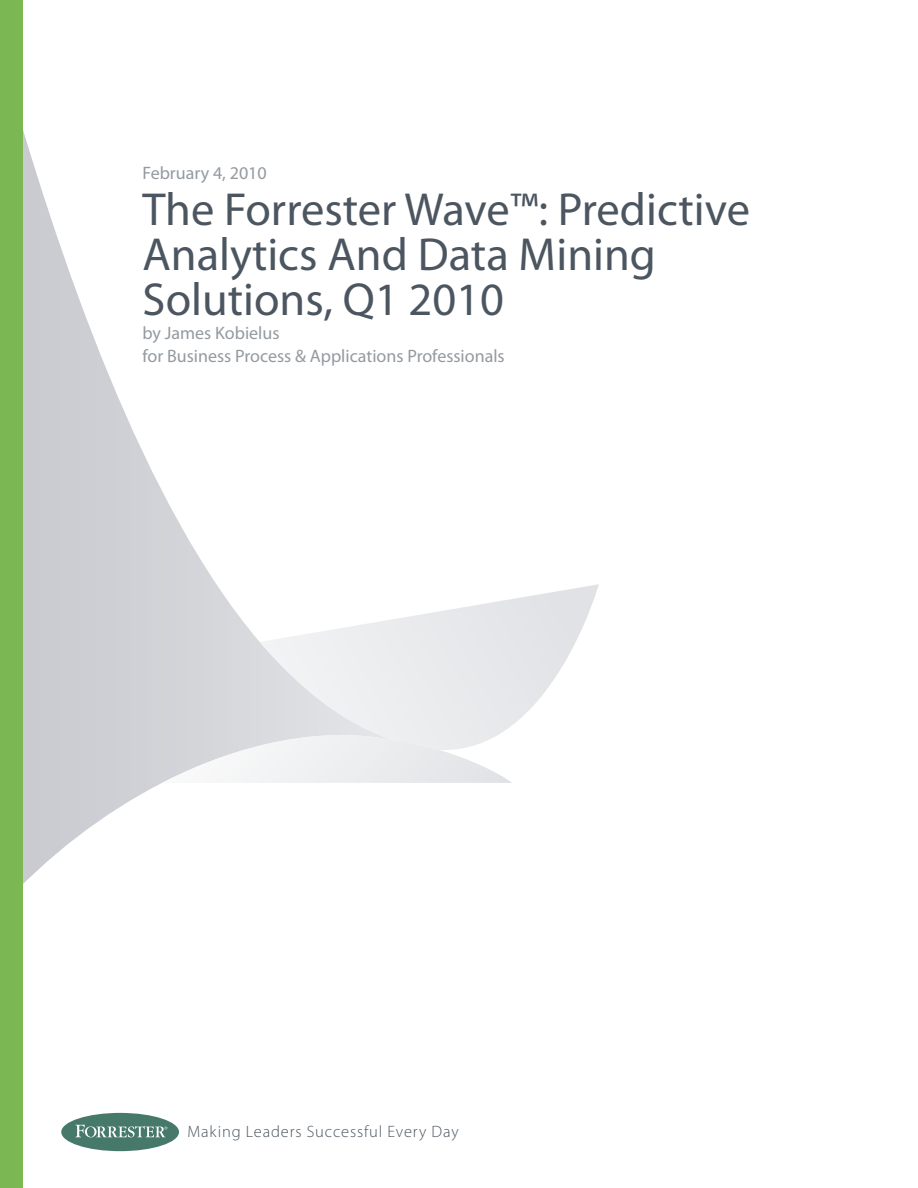
<style>
.page{position:relative;width:918px;height:1188px;background:#fff}
.page>*{position:absolute;margin:0;border:0;box-sizing:border-box;transform-origin:0 0}
.t1{font:46.5px/45px "Myriad Pro";color:#4c5660}
.t2{font:18px/22.5px "Myriad Pro";color:#949aa0}
.t3{font:300 16.5px "Myriad Pro";letter-spacing:.05em;color:#4c5660}
</style>
<div class="page">
<svg style="left:22px;top:50px;width:238px;height:858px"></svg>
<svg style="left:260px;top:584px;width:339px;height:151px"></svg>
<svg style="left:162px;top:735px;width:350px;height:48px"></svg>
<div style="left:0;top:0;width:22px;height:1188px;background:#7bb752"></div>
<div style="left:61px;top:1113px;width:118px;height:38px;background:#46796a;border-radius:50%"></div>
<svg style="left:75px;top:1125px;width:92px;height:12px"></svg>
<p class="t2" style="left:142px;top:162px;width:126px">February 4, 2010</p>
<h1 class="t1" style="left:142px;top:188px;width:609px">The Forrester Wave™: Predictive<br>Analytics And Data Mining<br>Solutions, Q1 2010</h1>
<p class="t2" style="left:142px;top:322px;width:364px">by James Kobielus<br>for Business Process &amp; Applications Professionals</p>
<p class="t3" style="left:188px;top:1123px;width:273px">Making Leaders Successful Every Day</p>
</div>
